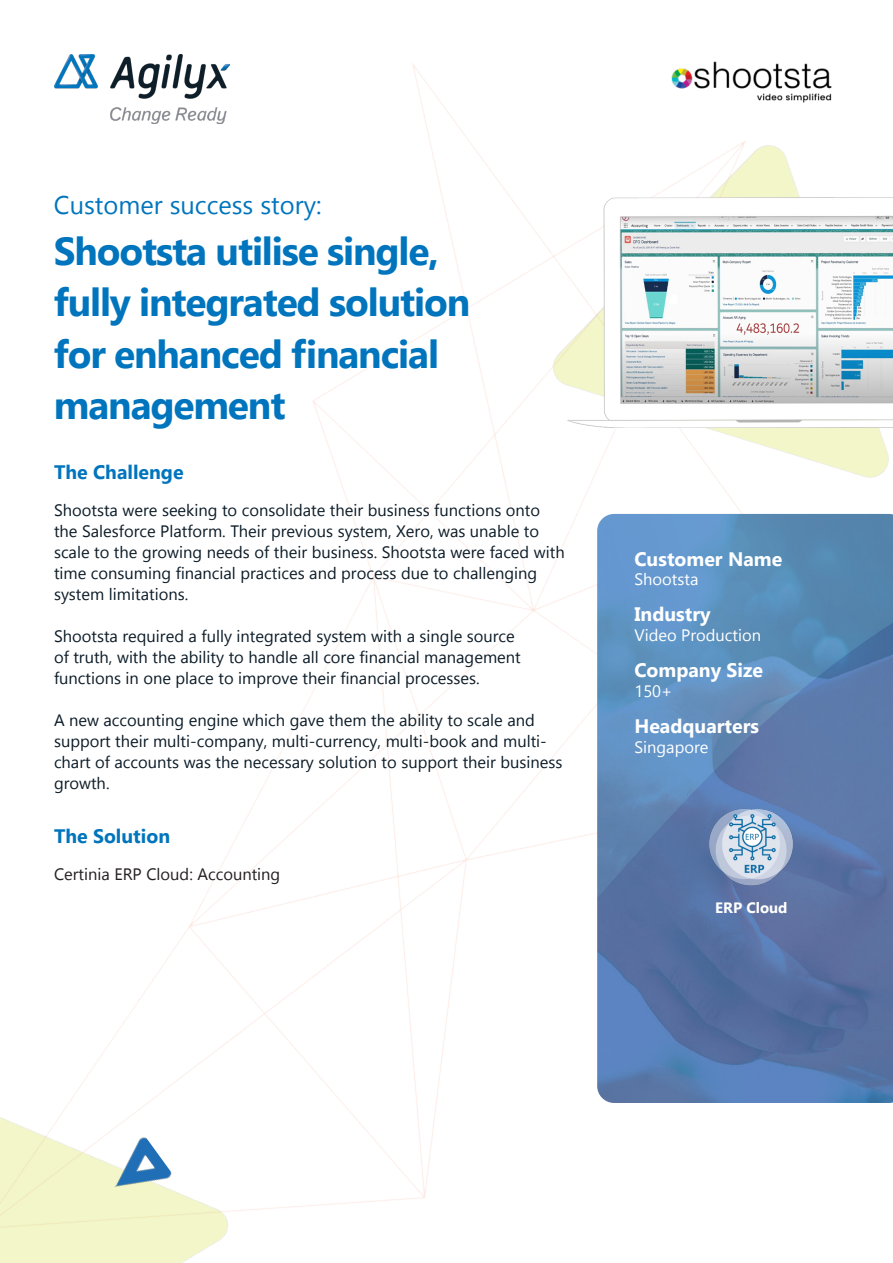
<style>
.page{position:relative;width:893px;height:1263px;background:#fff}
.page>*{position:absolute;margin:0;border:0;box-sizing:border-box;transform-origin:0 0}
.Large_white_heading{font:700 39px/51px "Gadugi";letter-spacing:-.03em;color:#0075bd}
.Large_white_heading-2{font:25.5px "Gadugi";color:#0075bd}
.Small_heading{font:700 19.5px "Gadugi";color:#fff}
.t1{font:700 19.5px "Gadugi";color:#0075bd}
.t2{font:16.5px/21px "Gadugi";color:#0c1c28}
.Small_heading-2{font:16.5px "Gadugi";color:#fff}
.t3{font:16.5px "Gadugi";color:#231f20}
.t4{font:700 15px "Gadugi";color:#fff}
</style>
<div class="page">
<img style="left:90px;top:63px;width:507px;height:1148px">
<img style="left:597px;top:589px;width:296px;height:514px">
<img style="left:540px;top:132px;width:353px;height:457px">
<img style="left:698px;top:795px;width:107px;height:107px">
<img style="left:54px;top:54px;width:175px;height:69px">
<img style="left:671px;top:61px;width:161px;height:42px">
<img style="left:0;top:1071px;width:234px;height:192px">
<img style="left:99px;top:1133px;width:76px;height:76px">
<img style="left:567px;top:198px;width:326px;height:230px">
<p class="Large_white_heading-2" style="left:54px;top:190px;width:269px">Customer success story:</p>
<p class="Large_white_heading" style="left:54px;top:226px;width:418px">Shootsta utilise single, fully integrated solution for enhanced financial management</p>
<p class="t1" style="left:54px;top:460px;width:131px">The Challenge</p>
<p class="t2" style="left:54px;top:499px;width:512px">Shootsta were seeking to consolidate their business functions onto the Salesforce Platform. Their previous system, Xero, was unable to scale to the growing needs of their business. Shootsta were faced with time consuming financial practices and process due to challenging system limitations.</p>
<p class="t2" style="left:54px;top:625px;width:468px">Shootsta required a fully integrated system with a single source of truth, with the ability to handle all core financial management functions in one place to improve their financial processes.</p>
<p class="t2" style="left:54px;top:709px;width:510px">A new accounting engine which gave them the ability to scale and support their multi-company, multi-currency, multi-book and multi&shy;chart of accounts was the necessary solution to support their business growth.</p>
<p class="t1" style="left:54px;top:824px;width:118px">The Solution</p>
<p class="t3" style="left:54px;top:864px;width:228px">Certinia ERP Cloud: Accounting</p>
<p class="Small_heading" style="left:634px;top:547px;width:149px">Customer Name</p>
<p class="Small_heading-2" style="left:634px;top:569px;width:66px">Shootsta</p>
<p class="Small_heading" style="left:634px;top:603px;width:78px">Industry</p>
<p class="Small_heading-2" style="left:634px;top:625px;width:128px">Video Production</p>
<p class="Small_heading" style="left:634px;top:659px;width:130px">Company Size</p>
<p class="Small_heading-2" style="left:634px;top:681px;width:39px">150+</p>
<p class="Small_heading" style="left:634px;top:715px;width:126px">Headquarters</p>
<p class="Small_heading-2" style="left:634px;top:737px;width:75px">Singapore</p>
<p class="t4" style="left:715px;top:899px;width:74px">ERP Cloud</p>
</div>
